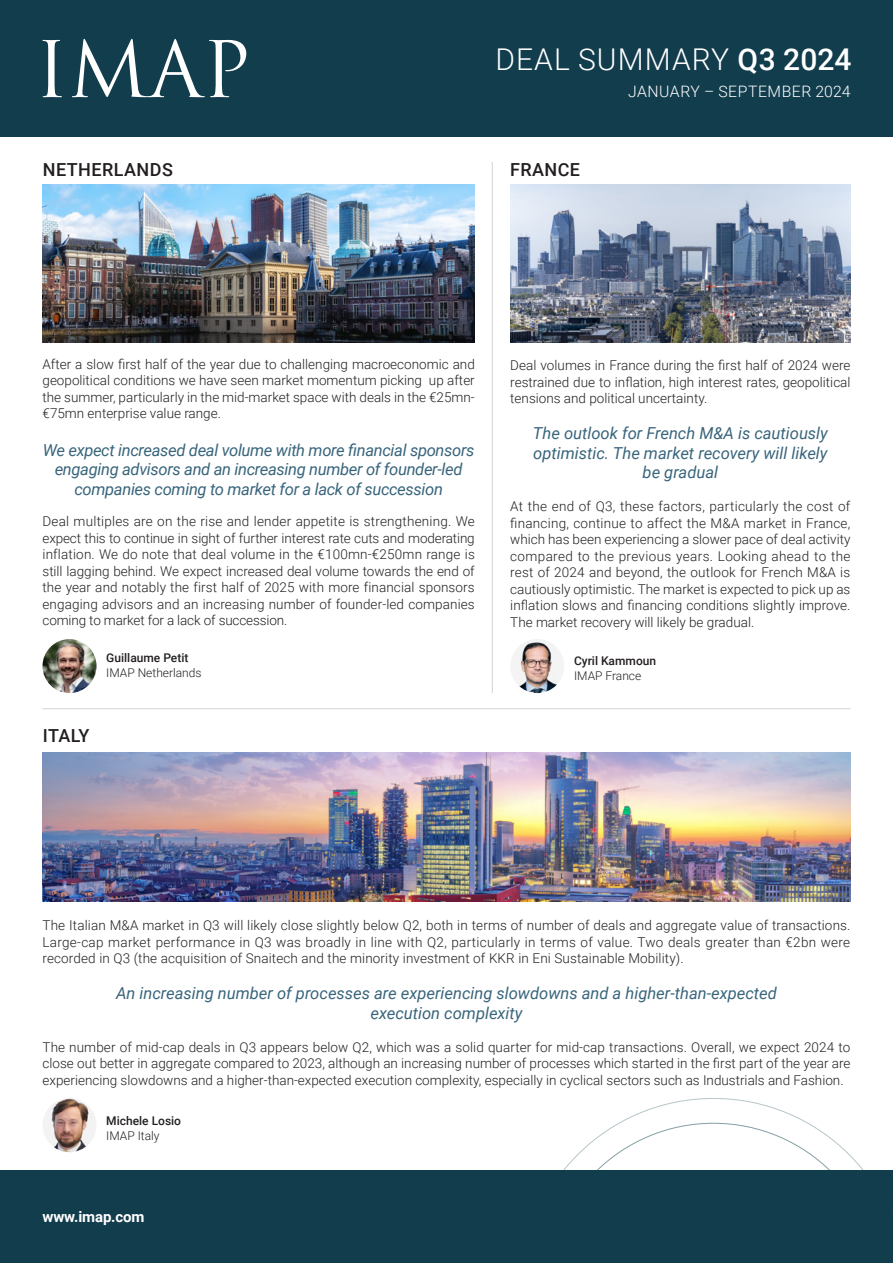
<style>
.page{position:relative;width:893px;height:1263px;background:#fff}
.page>*{position:absolute;margin:0;border:0;box-sizing:border-box;transform-origin:0 0}
.SECCIÓ{font:300 30px "Roboto";letter-spacing:.035em;color:#fff}
.t1{font:500 18px "Roboto";letter-spacing:.025em;color:#231f20}
.t2{font:italic 16.5px/19.5px "Roboto";color:#39657c;text-align:center}
.t3{font:italic 16.5px/19.5px "Roboto";letter-spacing:-.02em;color:#39657c;text-align:center}
.SECCIÓ-2{font:300 15.75px "Roboto";letter-spacing:.035em;color:#fff}
.Text_general{font:700 15px "Roboto";letter-spacing:-.01em;color:#fff}
.t4{font:300 13.5px/16.5px "Roboto";color:#231f20;text-align:justify}
.t5{font:500 12px "Roboto";color:#231f20}
.t6{font:300 12px "Roboto";color:#231f20}
.s1{font-weight:500}
</style>
<div class="page">
<div style="left:0;top:1170px;width:893px;height:93px;background:#123d4d"></div>
<img style="left:510px;top:185px;width:340px;height:157px">
<hr style="left:492px;top:162px;width:1px;height:531px;background:#d1d2d4">
<img style="left:43px;top:185px;width:432px;height:157px">
<img style="left:43px;top:639px;width:54px;height:54px;border-radius:27px">
<hr style="left:43px;top:708px;width:807px;height:1px;background:#d1d2d4">
<div style="left:0;top:0;width:893px;height:136px;background:#123d4d"></div>
<svg style="left:43px;top:40px;width:19px;height:57px"></svg>
<svg style="left:72px;top:39px;width:174px;height:58px"></svg>
<img style="left:43px;top:753px;width:807px;height:149px">
<img style="left:43px;top:1098px;width:54px;height:54px;border-radius:27px">
<svg style="left:563px;top:1098px;width:301px;height:72px"></svg>
<img style="left:510px;top:639px;width:54px;height:54px;border-radius:27px">
<p class="SECCIÓ" style="left:495px;top:39px;width:358px">DEAL SUMMARY <span class="s1">Q3 2024</span></p>
<p class="SECCIÓ-2" style="left:628px;top:81px;width:224px">JANUARY – SEPTEMBER 2024</p>
<p class="t1" style="left:43px;top:156px;width:132px">NETHERLANDS</p>
<p class="t1" style="left:510px;top:156px;width:72px">FRANCE</p>
<p class="t4" style="left:43px;top:355px;width:434px">After a slow first half of the year due to challenging macroeconomic and geopolitical conditions we have seen market momentum picking up after the summer, particularly in the mid-market space with deals in the €25mn-€75mn enterprise value range.</p>
<p class="t3" style="left:43px;top:439px;width:433px">We expect increased deal volume with more financial sponsors engaging advisors and an increasing number of founder-led companies coming to market for a lack of succession</p>
<p class="t4" style="left:43px;top:513px;width:434px">Deal multiples are on the rise and lender appetite is strengthening. We expect this to continue in sight of further interest rate cuts and moderating inflation. We do note that deal volume in the €100mn-€250mn range is still lagging behind. We expect increased deal volume towards the end of the year and notably the first half of 2025 with more financial sponsors engaging advisors and an increasing number of founder-led companies coming to market for a lack of succession.</p>
<p class="t5" style="left:106px;top:649px;width:84px">Guillaume Petit</p>
<p class="t6" style="left:106px;top:664px;width:97px">IMAP Netherlands</p>
<p class="t1" style="left:43px;top:723px;width:48px">ITALY</p>
<p class="t4" style="left:510px;top:357px;width:342px">Deal volumes in France during the first half of 2024 were restrained due to inflation, high interest rates, geopolitical tensions and political uncertainty.</p>
<p class="t2" style="left:533px;top:423px;width:296px">The outlook for French M&amp;A is cautiously optimistic. The market recovery will likely be gradual</p>
<p class="t4" style="left:510px;top:498px;width:342px">At the end of Q3, these factors, particularly the cost of financing, continue to affect the M&amp;A market in France, which has been experiencing a slower pace of deal activity compared to the previous years. Looking ahead to the rest of 2024 and beyond, the outlook for French M&amp;A is cautiously optimistic. The market is expected to pick up as inflation slows and financing conditions slightly improve.<br>The market recovery will likely be gradual.</p>
<p class="t5" style="left:574px;top:652px;width:84px">Cyril Kammoun</p>
<p class="t6" style="left:574px;top:667px;width:69px">IMAP France</p>
<p class="t4" style="left:43px;top:917px;width:809px">The Italian M&amp;A market in Q3 will likely close slightly below Q2, both in terms of number of deals and aggregate value of transactions.<br>Large-cap market performance in Q3 was broadly in line with Q2, particularly in terms of value. Two deals greater than €2bn were recorded in Q3 (the acquisition of Snaitech and the minority investment of KKR in Eni Sustainable Mobility).</p>
<p class="t2" style="left:116px;top:983px;width:662px">An increasing number of processes are experiencing slowdowns and a higher-than-expected execution complexity</p>
<p class="t4" style="left:43px;top:1038px;width:809px">The number of mid-cap deals in Q3 appears below Q2, which was a solid quarter for mid-cap transactions. Overall, we expect 2024 to close out better in aggregate compared to 2023, although an increasing number of processes which started in the first part of the year are experiencing slowdowns and a higher-than-expected execution complexity, especially in cyclical sectors such as Industrials and Fashion.</p>
<p class="t5" style="left:106px;top:1112px;width:76px">Michele Losio</p>
<p class="t6" style="left:106px;top:1127px;width:55px">IMAP Italy</p>
<p class="Text_general" style="left:43px;top:1206px;width:103px">www.imap.com</p>
</div>
